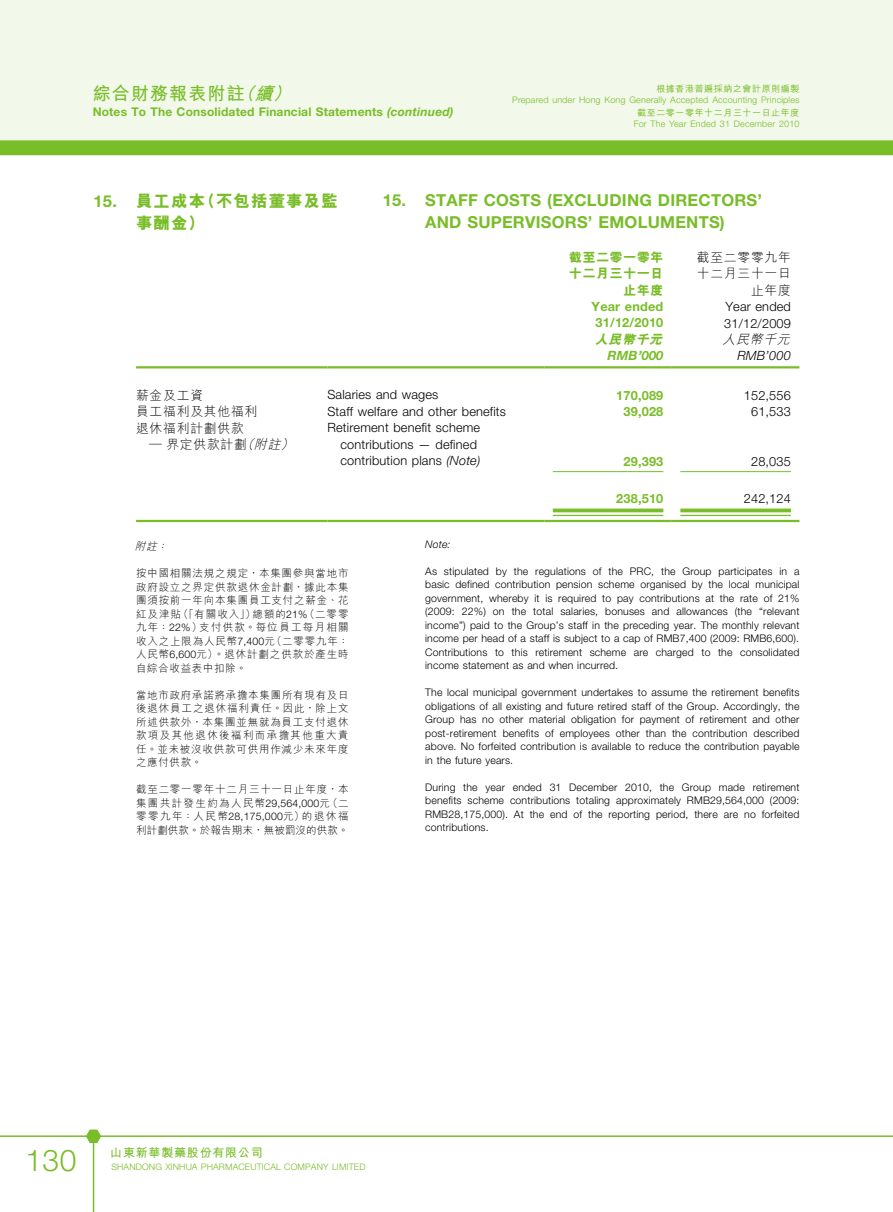
<style>
.page{position:relative;width:893px;height:1212px;background:#fff}
.page>*{position:absolute;margin:0;border:0;box-sizing:border-box;transform-origin:0 0}
.t1{font:300 30px "Helvetica Neue LT Std";color:#79bd28}
.t2{font:700 18px "M Hei HK";letter-spacing:.065em;color:#79bd28}
.Subhead_1__e{font:700 16.5px/22.5px "Helvetica Neue LT Std";letter-spacing:.015em;color:#79bd28;text-align:center}
.Subhead_1__c{font:800 16.5px/22.5px "M Hei HK";letter-spacing:.065em;color:#79bd28}
.Body_text__e{font:300 12.75px/16.5px "Helvetica Neue LT Std";letter-spacing:.015em;color:#000}
.Body_text__e-2{font:700 12.75px/16.5px "Helvetica Neue LT Std";letter-spacing:.015em;color:#79bd28;text-align:center}
.Body_text__c{font:300 12.75px "M Hei HK";letter-spacing:.065em;color:#000}
.Body_text__e-3{font:800 12.75px/16.5px "M Hei HK";letter-spacing:.065em;color:#79bd28}
.Body_text__e-4{font:300 12.75px/16.5px "M Hei HK";letter-spacing:.065em;color:#000}
.Body_text__e-5{font:italic 700 12.75px "Helvetica Neue LT Std";letter-spacing:.015em;color:#79bd28}
.Body_text__e-6{font:italic 300 12.75px "Helvetica Neue LT Std";letter-spacing:.015em;color:#000}
.Body_text__e-7{font:italic 800 12.75px "M Hei HK";color:#79bd28}
.Body_text__e-8{font:italic 300 12.75px "M Hei HK";color:#000}
.t3{font:700 12px "Helvetica Neue LT Std";letter-spacing:.015em;color:#79bd28}
.t4{font:700 12px "M Hei HK";letter-spacing:.065em;color:#79bd28}
.Notes__e{font:300 10.5px/13.5px "Helvetica Neue LT Std";letter-spacing:.015em;color:#000;text-align:justify}
.Notes__c{font:300 10.5px/13.5px "M Hei HK";letter-spacing:.08em;color:#000;text-align:justify}
.Notes__e-2{font:italic 300 10.5px "Helvetica Neue LT Std";color:#000}
.Notes__c-2{font:italic 300 10.5px "M Hei HK";color:#000}
.t5{font:300 9px "Helvetica Neue LT Std";letter-spacing:.015em;color:#79bd28}
.t6{font:500 9px "M Hei HK";letter-spacing:.065em;color:#79bd28}
.s1{font-style:italic}
.s2{font-family:"Helvetica Neue LT Std";font-weight:700}
.s3{font-family:"Helvetica Neue LT Std"}
</style>
<div class="page">
<div style="left:0;top:0;width:893px;height:148px;background:#f2f8ea"></div>
<div style="left:0;top:140px;width:893px;height:15px;background:#79bd28"></div>
<hr style="left:0;top:1135px;width:893px;height:2px;background:#79bd28">
<hr style="left:93px;top:1135px;width:1px;height:77px;background:#79bd28">
<svg style="left:86px;top:1129px;width:15px;height:14px"></svg>
<hr style="left:136px;top:366px;width:191px;height:2px;background:#79bd28">
<hr style="left:327px;top:366px;width:217px;height:2px;background:#79bd28">
<hr style="left:544px;top:366px;width:128px;height:2px;background:#79bd28">
<hr style="left:672px;top:366px;width:127px;height:2px;background:#79bd28">
<hr style="left:553px;top:471px;width:110px;height:1px;background:#79bd28">
<hr style="left:680px;top:471px;width:111px;height:1px;background:#79bd28">
<hr style="left:553px;top:509px;width:110px;height:3px;background:#79bd28">
<hr style="left:553px;top:515px;width:110px;height:1px;background:#79bd28">
<hr style="left:680px;top:509px;width:111px;height:3px;background:#79bd28">
<hr style="left:680px;top:515px;width:111px;height:1px;background:#79bd28">
<hr style="left:136px;top:520px;width:191px;height:2px;background:#79bd28">
<hr style="left:327px;top:520px;width:217px;height:2px;background:#79bd28">
<hr style="left:544px;top:520px;width:128px;height:2px;background:#79bd28">
<hr style="left:672px;top:520px;width:127px;height:2px;background:#79bd28">
<h2 class="t2" style="left:93px;top:80px;width:206px">綜合財務報表附註<span class="s1">（續）</span></h2>
<p class="t3" style="left:93px;top:105px;width:362px">Notes To The Consolidated Financial Statements <span class="s1">(continued)</span></p>
<p class="t6" style="left:656px;top:82px;width:145px">根據香港普遍採納之會計原則編製</p>
<p class="t5" style="left:512px;top:94px;width:289px">Prepared under Hong Kong Generally Accepted Accounting Principles</p>
<p class="t6" style="left:637px;top:106px;width:164px">截至二零一零年十二月三十一日止年度</p>
<p class="t5" style="left:634px;top:118px;width:167px">For The Year Ended 31 December 2010</p>
<p class="Subhead_1__c" style="left:136px;top:189px;width:203px;text-indent:-43px"><span class="s2">15.</span> 員工成本（不包括董事及監事酬金）</p>
<p class="Subhead_1__e" style="left:383px;top:188px;width:381px">15. STAFF COSTS (EXCLUDING DIRECTORS’<br>AND SUPERVISORS’ EMOLUMENTS)</p>
<p class="Body_text__e-3" style="left:569px;top:249px;width:96px">截至二零一零年十二月三十一日</p>
<p class="Body_text__e-3" style="left:623px;top:282px;width:41px">止年度</p>
<p class="Body_text__e-4" style="left:697px;top:249px;width:96px">截至二零零九年十二月三十一日</p>
<p class="Body_text__e-4" style="left:751px;top:282px;width:41px">止年度</p>
<p class="Body_text__e-2" style="left:592px;top:298px;width:73px">Year ended<br>31/12/2010</p>
<p class="Body_text__e" style="left:724px;top:298px;width:68px">Year ended<br>31/12/2009</p>
<p class="Body_text__e-7" style="left:595px;top:333px;width:72px">人民幣千元</p>
<p class="Body_text__e-8" style="left:723px;top:333px;width:72px">人民幣千元</p>
<p class="Body_text__e-5" style="left:607px;top:348px;width:57px">RMB’000</p>
<p class="Body_text__e-6" style="left:737px;top:348px;width:55px">RMB’000</p>
<p class="Body_text__c" style="left:136px;top:389px;width:69px">薪金及工資</p>
<p class="Body_text__e" style="left:327px;top:386px;width:112px">Salaries and wages</p>
<p class="Body_text__e-2" style="left:616px;top:387px;width:49px">170,089</p>
<p class="Body_text__e" style="left:744px;top:387px;width:49px">152,556</p>
<p class="Body_text__c" style="left:136px;top:405px;width:123px">員工福利及其他福利</p>
<p class="Body_text__e" style="left:327px;top:403px;width:180px">Staff welfare and other benefits</p>
<p class="Body_text__e-2" style="left:623px;top:403px;width:41px">39,028</p>
<p class="Body_text__e" style="left:751px;top:403px;width:41px">61,533</p>
<p class="Body_text__c" style="left:136px;top:422px;width:109px">退休福利計劃供款</p>
<p class="Body_text__c" style="left:149px;top:438px;width:149px">— 界定供款計劃<span class="s1">（附註）</span></p>
<p class="Body_text__e" style="left:327px;top:419px;width:154px">Retirement benefit scheme</p>
<p class="Body_text__e" style="left:340px;top:436px;width:138px">contributions — defined</p>
<p class="Body_text__e" style="left:340px;top:452px;width:142px">contribution plans <span class="s1">(Note)</span></p>
<p class="Body_text__e-2" style="left:623px;top:453px;width:41px">29,393</p>
<p class="Body_text__e" style="left:751px;top:453px;width:41px">28,035</p>
<p class="Body_text__e-2" style="left:616px;top:490px;width:49px">238,510</p>
<p class="Body_text__e" style="left:744px;top:490px;width:49px">242,124</p>
<p class="Notes__e-2" style="left:425px;top:538px;width:27px">Note:</p>
<p class="Notes__e" style="left:425px;top:564px;width:376px">As stipulated by the regulations of the PRC, the Group participates in a basic defined contribution pension scheme organised by the local municipal government, whereby it is required to pay contributions at the rate of 21% (2009: 22%) on the total salaries, bonuses and allowances (the “relevant income”) paid to the Group’s staff in the preceding year. The monthly relevant income per head of a staff is subject to a cap of RMB7,400 (2009: RMB6,600).<br>Contributions to this retirement scheme are charged to the consolidated income statement as and when incurred.</p>
<p class="Notes__e" style="left:425px;top:685px;width:376px">The local municipal government undertakes to assume the retirement benefits obligations of all existing and future retired staff of the Group. Accordingly, the Group has no other material obligation for payment of retirement and other post-retirement benefits of employees other than the contribution described above. No forfeited contribution is available to reduce the contribution payable in the future years.</p>
<p class="Notes__e" style="left:425px;top:780px;width:376px">During the year ended 31 December 2010, the Group made retirement benefits scheme contributions totaling approximately RMB29,564,000 (2009:<br>RMB28,175,000). At the end of the reporting period, there are no forfeited contributions.</p>
<p class="Notes__c-2" style="left:135px;top:541px;width:37px">附註：</p>
<p class="Notes__c" style="left:136px;top:566px;width:214px">按中國相關法規之規定，本集團參與當地市政府設立之界定供款退休金計劃，據此本集團須按前一年向本集團員工支付之薪金、花紅及津貼（「有關收入」）總額的<span class="s3">21%</span>（二零零九年：<span class="s3">22%</span>）支付供款。每位員工每月相關收入之上限為人民幣<span class="s3">7,400</span>元（二零零九年：人民幣<span class="s3">6,600</span>元）。退休計劃之供款於產生時自綜合收益表中扣除。</p>
<p class="Notes__c" style="left:136px;top:688px;width:214px">當地市政府承諾將承擔本集團所有現有及日後退休員工之退休福利責任。因此，除上文所述供款外，本集團並無就為員工支付退休款項及其他退休後褔利而承擔其他重大責任。並未被沒收供款可供用作減少未來年度之應付供款。</p>
<p class="Notes__c" style="left:136px;top:782px;width:214px">截至二零一零年十二月三十一日止年度，本集團共計發生約為人民幣<span class="s3">29,564,000</span>元（二零零九年：人民幣<span class="s3">28,175,000</span>元）的退休福利計劃供款。於報告期末，無被罰沒的供款。</p>
<h1 class="t1" style="left:25px;top:1142px;width:52px">130</h1>
<p class="t4" style="left:110px;top:1144px;width:154px">山東新華製藥股份有限公司</p>
<p class="t5" style="left:111px;top:1161px;width:256px">SHANDONG XINHUA PHARMACEUTICAL COMPANY LIMITED</p>
</div>
